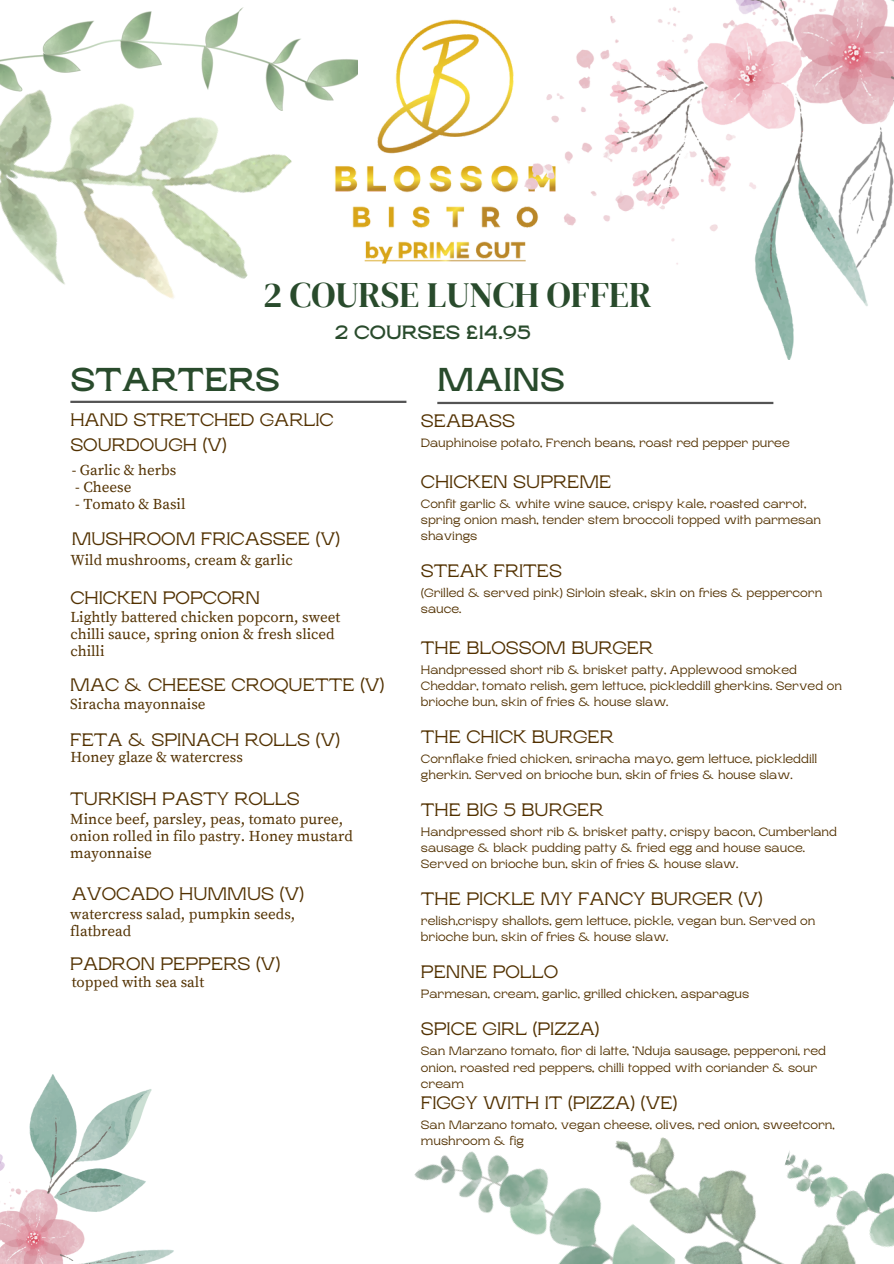
<style>
.page{position:relative;width:894px;height:1264px;background:#fff}
.page>*{position:absolute;margin:0;border:0;box-sizing:border-box;transform-origin:0 0}
.t1{font:35.7px "DM Serif Display";color:#294b2c}
.t2{font:700 33px "Rasputin";color:#294b2c}
.t3{font:700 19.2px "Rasputin";color:#294b2c}
.t4{font:18px/24.8px "Rasputin";color:#523100}
.t5{font:15px/16.8px "Source Serif Pro";color:#523100}
.t6{font:12px/16px "Rasputin";color:#523100}
</style>
<div class="page">
<hr style="left:70px;top:401px;width:336px;height:2px;background:#545454">
<img style="left:414px;top:1137px;width:354px;height:126px">
<img style="left:768px;top:1151px;width:125px;height:112px">
<hr style="left:437px;top:402px;width:336px;height:2px;background:#545454">
<img style="left:324px;top:19px;width:200px;height:245px">
<img style="left:524px;top:0;width:369px;height:359px">
<img style="left:0;top:7px;width:324px;height:396px">
<img style="left:0;top:1074px;width:174px;height:189px">
<p class="t1" style="left:263px;top:270px;width:390px">2 COURSE LUNCH OFFER</p>
<p class="t3" style="left:334px;top:322px;width:198px">2 COURSES £14.95</p>
<h2 class="t2" style="left:70px;top:361px;width:211px">STARTERS</h2>
<h3 class="t2" style="left:437px;top:361px;width:129px">MAINS</h3>
<h1 class="t4" style="left:70px;top:407px;width:265px">HAND STRETCHED GARLIC<br>SOURDOUGH (V)</h1>
<h4 class="t5" style="left:72px;top:462px;width:106px">- Garlic &amp; herbs</h4>
<h4 class="t5" style="left:75px;top:479px;width:58px">- Cheese</h4>
<h4 class="t5" style="left:75px;top:496px;width:112px">- Tomato &amp; Basil</h4>
<p class="t4" style="left:72px;top:526px;width:270px">MUSHROOM FRICASSEE (V)</p>
<p class="t5" style="left:70px;top:552px;width:224px">Wild mushrooms, cream &amp; garlic</p>
<p class="t4" style="left:70px;top:585px;width:191px">CHICKEN POPCORN</p>
<p class="t5" style="left:70px;top:609px;width:271px">Lightly battered chicken popcorn, sweet chilli sauce, spring onion &amp; fresh sliced chilli</p>
<p class="t4" style="left:70px;top:672px;width:316px">MAC &amp; CHEESE CROQUETTE (V)</p>
<p class="t5" style="left:70px;top:696px;width:137px">Siracha mayonnaise</p>
<p class="t4" style="left:70px;top:727px;width:271px">FETA &amp; SPINACH ROLLS (V)</p>
<p class="t5" style="left:70px;top:749px;width:174px">Honey glaze &amp; watercress</p>
<p class="t4" style="left:70px;top:787px;width:231px">TURKISH PASTY ROLLS</p>
<p class="t5" style="left:70px;top:811px;width:284px">Mince beef, parsley, peas, tomato puree, onion rolled in filo pastry. Honey mustard mayonnaise</p>
<p class="t4" style="left:72px;top:882px;width:234px">AVOCADO HUMMUS (V)</p>
<p class="t5" style="left:70px;top:906px;width:227px">watercress salad, pumpkin seeds, flatbread</p>
<p class="t4" style="left:70px;top:951px;width:212px">PADRON PEPPERS (V)</p>
<p class="t5" style="left:72px;top:973px;width:134px">topped with sea salt</p>
<p class="t4" style="left:421px;top:409px;width:96px">SEABASS</p>
<p class="t6" style="left:421px;top:435px;width:370px">Dauphinoise potato, French beans, roast red pepper puree</p>
<p class="t4" style="left:421px;top:470px;width:192px">CHICKEN SUPREME</p>
<p class="t6" style="left:421px;top:496px;width:401px">Confit garlic &amp; white wine sauce, crispy kale, roasted carrot, spring onion mash, tender stem broccoli topped with parmesan shavings</p>
<p class="t4" style="left:421px;top:559px;width:143px">STEAK FRITES</p>
<h5 class="t6" style="left:421px;top:585px;width:403px">(Grilled &amp; served pink) Sirloin steak, skin on fries &amp; peppercorn sauce.</h5>
<h4 class="t4" style="left:421px;top:636px;width:234px">THE BLOSSOM BURGER</h4>
<h5 class="t6" style="left:421px;top:662px;width:422px">Handpressed short rib &amp; brisket patty, Applewood smoked<br>Cheddar, tomato relish, gem lettuce, pickleddill gherkins. Served on brioche bun, skin of fries &amp; house slaw.</h5>
<h4 class="t4" style="left:421px;top:725px;width:194px">THE CHICK BURGER</h4>
<h5 class="t6" style="left:421px;top:751px;width:398px">Cornflake fried chicken, sriracha mayo, gem lettuce, pickleddill gherkin. Served on brioche bun, skin of fries &amp; house slaw.</h5>
<h4 class="t4" style="left:421px;top:798px;width:184px">THE BIG 5 BURGER</h4>
<h5 class="t6" style="left:421px;top:824px;width:417px">Handpressed short rib &amp; brisket patty, crispy bacon, Cumberland sausage &amp; black pudding patty &amp; fried egg and house sauce.<br>Served on brioche bun, skin of fries &amp; house slaw.</h5>
<h4 class="t4" style="left:421px;top:887px;width:343px">THE PICKLE MY FANCY BURGER (V)</h4>
<h5 class="t6" style="left:421px;top:913px;width:396px">relish,crispy shallots, gem lettuce, pickle, vegan bun. Served on brioche bun, skin of fries &amp; house slaw.</h5>
<h4 class="t4" style="left:421px;top:960px;width:139px">PENNE POLLO</h4>
<h5 class="t6" style="left:421px;top:986px;width:330px">Parmesan, cream, garlic, grilled chicken, asparagus</h5>
<h4 class="t4" style="left:421px;top:1017px;width:180px">SPICE GIRL (PIZZA)</h4>
<h5 class="t6" style="left:421px;top:1043px;width:406px">San Marzano tomato, fior di latte, ‘Nduja sausage, pepperoni, red onion, roasted red peppers, chilli topped with coriander &amp; sour cream</h5>
<h4 class="t4" style="left:421px;top:1090px;width:258px">FIGGY WITH IT (PIZZA) (VE)</h4>
<h5 class="t6" style="left:421px;top:1116px;width:415px">San Marzano tomato, vegan cheese, olives, red onion, sweetcorn, mushroom &amp; fig</h5>
</div>
